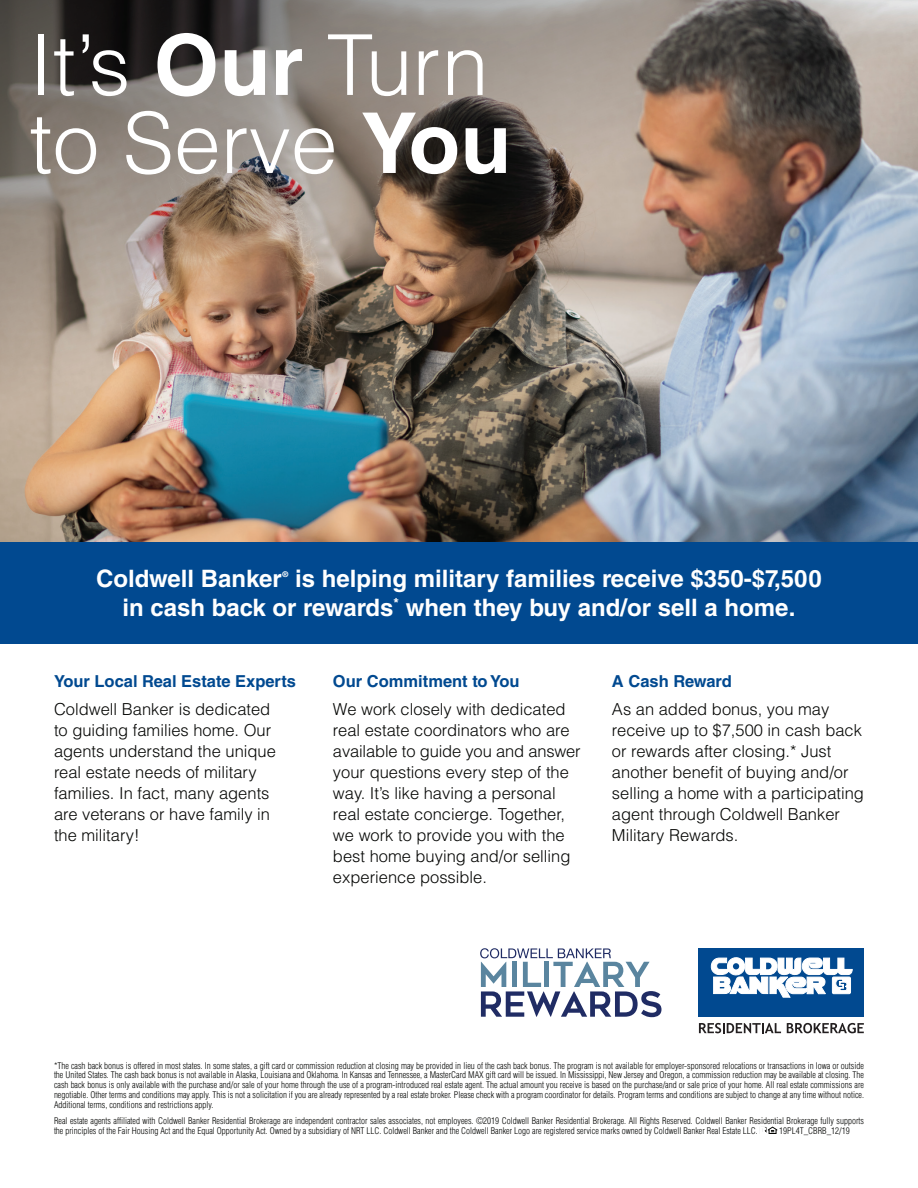
<style>
.page{position:relative;width:918px;height:1188px;background:#fff}
.page>*{position:absolute;margin:0;border:0;box-sizing:border-box;transform-origin:0 0}
.t1{font:300 84.15px/78px "Helvetica LT Std";color:#fff}
.t2{font:700 24px/28.5px "Helvetica LT Std";color:#fff}
.t3{font:300 16.5px/21px "Helvetica LT Std";color:#040503}
.t4{font:700 16.5px "Helvetica LT Std";color:#014990}
.t5{font:300 condensed 9px/9.8px "Helvetica LT Std";color:#040503;text-align:justify}
.t6{font:700 7.8px "Helvetica LT Std";color:#fff}
.s1{font-weight:700}
</style>
<div class="page">
<img style="left:0;top:0;width:918px;height:542px">
<svg style="left:762px;top:1127px;width:15px;height:7px"></svg>
<svg style="left:699px;top:1023px;width:82px;height:10px"></svg>
<svg style="left:787px;top:1023px;width:77px;height:10px"></svg>
<div style="left:699px;top:948px;width:165px;height:69px;background:#014990"></div>
<svg style="left:710px;top:957px;width:143px;height:41px"></svg>
<div style="left:0;top:542px;width:918px;height:102px;background:#014990"></div>
<svg style="left:480px;top:948px;width:181px;height:69px"></svg>
<h1 class="t1" style="left:29px;top:25px;width:484px">It’s <span class="s1">Our</span> Turn to Serve <span class="s1">You</span></h1>
<h2 class="t2" style="left:122px;top:564px;width:701px;text-indent:173px">is helping military families receive $350-$7,500 in cash back or rewards<sup>*</sup> when they buy and/or sell a home.</h2>
<h2 class="t2" style="left:96px;top:564px;width:187px">Coldwell Banker</h2>
<p class="t6" style="left:283px;top:569px;width:7px">®</p>
<h3 class="t4" style="left:54px;top:671px;width:244px">Your Local Real Estate Experts</h3>
<h3 class="t3" style="left:54px;top:698px;width:223px">Coldwell Banker is dedicated to guiding families home. Our agents understand the unique real estate needs of military families. In fact, many agents are veterans or have family in the military!</h3>
<h3 class="t4" style="left:333px;top:671px;width:188px">Our Commitment to You</h3>
<p class="t3" style="left:333px;top:698px;width:249px">We work closely with dedicated real estate coordinators who are available to guide you and answer your questions every step of the way. It’s like having a personal real estate concierge. Together, we work to provide you with the best home buying and/or selling experience possible.</p>
<h3 class="t4" style="left:612px;top:671px;width:121px">A Cash Reward</h3>
<h3 class="t3" style="left:612px;top:698px;width:254px">As an added bonus, you may receive up to $7,500 in cash back or rewards after closing.* Just another benefit of buying and/or selling a home with a participating agent through Coldwell Banker<br>Military Rewards.</h3>
<p class="t5" style="left:54px;top:1061px;width:812px">*The cash back bonus is offered in most states. In some states, a gift card or commission reduction at closing may be provided in lieu of the cash back bonus. The program is not available for employer-sponsored relocations or transactions in Iowa or outside the United States. The cash back bonus is not available in Alaska, Louisiana and Oklahoma. In Kansas and Tennessee, a MasterCard MAX gift card will be issued. In Mississippi, New Jersey and Oregon, a commission reduction may be available at closing. The cash back bonus is only available with the purchase and/or sale of your home through the use of a program-introduced real estate agent. The actual amount you receive is based on the purchase/and or sale price of your home. All real estate commissions are negotiable. Other terms and conditions may apply. This is not a solicitation if you are already represented by a real estate broker. Please check with a program coordinator for details. Program terms and conditions are subject to change at any time without notice.<br>Additional terms, conditions and restrictions apply.</p>
<p class="t5" style="left:54px;top:1116px;width:812px">Real estate agents affiliated with Coldwell Banker Residential Brokerage are independent contractor sales associates, not employees. ©2019 Coldwell Banker Residential Brokerage. All Rights Reserved. Coldwell Banker Residential Brokerage fully supports the principles of the Fair Housing Act and the Equal Opportunity Act. Owned by a subsidiary of NRT LLC. Coldwell Banker and the Coldwell Banker Logo are registered service marks owned by Coldwell Banker Real Estate LLC.</p>
<p class="t5" style="left:779px;top:1126px;width:72px">19PL4T_CBRB_12/19</p>
</div>
